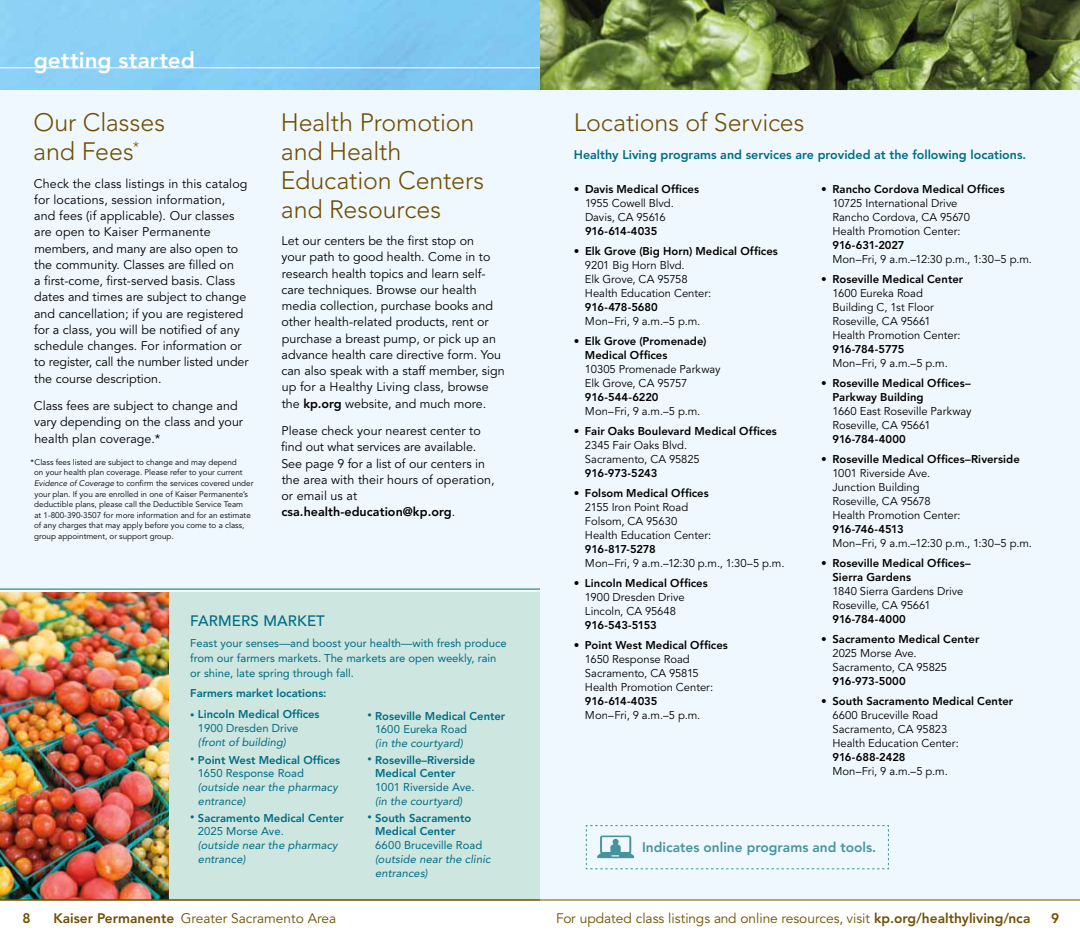
<style>
.page{position:relative;width:1080px;height:945px;background:#fff}
.page>*{position:absolute;margin:0;border:0;box-sizing:border-box;transform-origin:0 0}
.t1{font:300 25px/28.8px "Avenir";letter-spacing:-.005em;color:#714f00}
.t2{font:800 22.5px "Avenir";color:#fff}
.t3{font:500 15px "Avenir";letter-spacing:.01em;color:#006c85}
.t4{font:13.75px "Avenir";color:#714f00}
.t5{font:800 13.75px "Avenir";color:#48939b}
.t6{font:800 13.75px "Avenir";color:#714f00}
.t7{font:12.5px/16.2px "Avenir";color:#000}
.t8{font:800 12.5px "Avenir";color:#006c85}
.t9{font:11.25px/14px "Avenir";color:#000}
.t10{font:800 11.25px/14px "Avenir";letter-spacing:.005em;color:#000}
.t11{font:800 11.25px/13.8px "Avenir";color:#006c85}
.t12{font:11.25px/15px "Avenir";color:#006c85}
.t13{font:italic 11.25px/13.8px "Avenir";letter-spacing:.01em;color:#006c85}
.t14{font:800 11.25px "Avenir";letter-spacing:-.015em;color:#000}
.t15{font:800 11.25px "Avenir";letter-spacing:-.03em;color:#000}
.t16{font:800 11.25px "Avenir";letter-spacing:-.02em;color:#000}
.t17{font:800 11.25px "Avenir";letter-spacing:-.055em;color:#000}
.t18{font:8.12px/10.6px "Avenir";color:#000}
.s1{font-style:italic}
.s2{font-weight:800}
.s3{font-size:8.75px}
.s4{font-weight:400}
</style>
<div class="page">
<div style="left:0;top:90px;width:540px;height:810px;background:#eff8fe"></div>
<img style="left:0;top:0;width:1080px;height:90px">
<hr style="left:0;top:67px;width:551px;height:1px;background:#fff">
<div style="left:540px;top:90px;width:540px;height:810px;background:#eff8fe"></div>
<div style="left:0;top:592px;width:540px;height:308px;background:#cde6df"></div>
<img style="left:0;top:592px;width:168px;height:308px">
<hr style="left:0;top:589px;width:540px;height:1px;background:#006c85">
<hr style="left:0;top:900px;width:540px;height:1px;background:#714f00">
<hr style="left:540px;top:900px;width:540px;height:1px;background:#714f00">
<svg style="left:586px;top:825px;width:303px;height:44px"></svg>
<h2 class="t2" style="left:34px;top:46px;width:163px">getting started</h2>
<h1 class="t1" style="left:33px;top:108px;width:133px">Our Classes and Fees<sup>*</sup></h1>
<p class="t7" style="left:34px;top:176px;width:216px">Check the class listings in this catalog for locations, session information, and fees (if applicable). Our classes are open to Kaiser Permanente members, and many are also open to the community. Classes are filled on<br>a first-come, first-served basis. Class dates and times are subject to change and cancellation; if you are registered for a class, you will be notified of any schedule changes. For information or to register, call the number listed under the course description.</p>
<p class="t7" style="left:34px;top:398px;width:211px">Class fees are subject to change and vary depending on the class and your health plan coverage.*</p>
<p class="t18" style="left:34px;top:457px;width:221px;text-indent:-3px">*Class fees listed are subject to change and may depend<br>on your health plan coverage. Please refer to your current <span class="s1">Evidence of Coverage</span> to confirm the services covered under your plan. If you are enrolled in one of Kaiser Permanente’s deductible plans, please call the Deductible Service Team<br>at 1-800-390-3507 for more information and for an estimate of any charges that may apply before you come to a class, group appointment, or support group.</p>
<h1 class="t1" style="left:281px;top:108px;width:205px">H ealth Promotion and Health<br>Education Centers and Resources</h1>
<p class="t7" style="left:281px;top:233px;width:225px">Let our centers be the first stop on<br>your path to good health. Come in to research health topics and learn self&shy;care techniques. Browse our health media collection, purchase books and other health-related products, rent or purchase a breast pump, or pick up an advance health care directive form. You can also speak with a staff member, sign up for a Healthy Living class, browse the <span class="s2">kp.org</span> website, and much more.</p>
<p class="t7" style="left:281px;top:423px;width:215px">Please check your nearest center to find out what services are available.<br>See page 9 for a list of our centers in the area with their hours of operation, or email us at <span class="s2">csa.health-education@kp.org</span>.</p>
<p class="t3" style="left:190px;top:612px;width:136px">FARMERS MARKET</p>
<p class="t12" style="left:190px;top:635px;width:318px">Feast your senses—and boost your health—with fresh produce from our farmers markets. The markets are open weekly, rain or shine, late spring through fall.</p>
<p class="t11" style="left:190px;top:686px;width:138px">Farmers market locations:</p>
<p class="t11" style="left:198px;top:708px;width:123px;text-indent:-8px"><span class="s3">•</span> Lincoln Medical Offices<br><span class="s4">1900 Dresden Drive</span></p>
<p class="t13" style="left:198px;top:735px;width:90px">(front of building)</p>
<p class="t11" style="left:198px;top:753px;width:144px;text-indent:-8px"><span class="s3">•</span> Point West Medical Offices<br><span class="s4">1650 Response Road</span></p>
<p class="t13" style="left:198px;top:780px;width:141px">(outside near the pharmacy entrance)</p>
<p class="t11" style="left:198px;top:811px;width:148px;text-indent:-8px"><span class="s3">•</span> Sacramento Medical Center<br><span class="s4">2025 Morse Ave.</span></p>
<p class="t13" style="left:198px;top:838px;width:141px">(outside near the pharmacy entrance)</p>
<p class="t11" style="left:375px;top:709px;width:132px;text-indent:-8px"><span class="s3">•</span> Roseville Medical Center<br><span class="s4">1600 Eureka Road</span></p>
<p class="t13" style="left:375px;top:736px;width:89px">(in the courtyard)</p>
<p class="t11" style="left:375px;top:753px;width:102px;text-indent:-8px"><span class="s3">•</span> Roseville–Riverside<br>Medical Center</p>
<p class="t12" style="left:375px;top:780px;width:101px">1001 Riverside Ave.</p>
<p class="t13" style="left:375px;top:794px;width:89px">(in the courtyard)</p>
<p class="t11" style="left:375px;top:811px;width:98px;text-indent:-8px"><span class="s3">•</span> South Sacramento<br>Medical Center</p>
<p class="t12" style="left:375px;top:838px;width:109px">6600 Bruceville Road</p>
<p class="t13" style="left:375px;top:852px;width:117px">(outside near the clinic entrances)</p>
<h1 class="t1" style="left:574px;top:108px;width:232px">Locations of Services</h1>
<p class="t8" style="left:574px;top:147px;width:454px">Healthy Living programs and services are provided at the following locations.</p>
<p class="t10" style="left:574px;top:182px;width:127px">• Davis Medical Offices</p>
<p class="t9" style="left:585px;top:197px;width:90px">1955 Cowell Blvd.<br>Davis, CA 95616</p>
<p class="t10" style="left:585px;top:224px;width:74px">916-614-4035</p>
<p class="t10" style="left:574px;top:244px;width:206px">• Elk Grove (Big Horn) Medical Offices</p>
<p class="t9" style="left:585px;top:258px;width:128px">9201 Big Horn Blvd.<br>Elk Grove, CA 95758<br>Health Education Center:</p>
<p class="t10" style="left:585px;top:300px;width:74px">916-478-5680</p>
<p class="t9" style="left:585px;top:315px;width:117px">Mon–Fri, 9 a.m.–5 p.m.</p>
<p class="t10" style="left:585px;top:334px;width:123px;text-indent:-11px">• Elk Grove (Promenade)<br>Medical Offices</p>
<p class="t9" style="left:585px;top:363px;width:137px">10305 Promenade Parkway<br>Elk Grove, CA 95757</p>
<p class="t10" style="left:585px;top:390px;width:75px">916-544-6220</p>
<p class="t9" style="left:585px;top:405px;width:117px">Mon–Fri, 9 a.m.–5 p.m.</p>
<p class="t10" style="left:574px;top:424px;width:205px">• Fair Oaks Boulevard Medical Offices</p>
<p class="t9" style="left:585px;top:438px;width:116px">2345 Fair Oaks Blvd.<br>Sacramento, CA 95825</p>
<p class="t14" style="left:585px;top:467px;width:74px">916-973-5243</p>
<p class="t10" style="left:574px;top:486px;width:137px">• Folsom Medical Offices</p>
<p class="t9" style="left:585px;top:500px;width:128px">2155 Iron Point Road<br>Folsom, CA 95630<br>Health Education Center:</p>
<p class="t15" style="left:585px;top:543px;width:72px">916-817-5278</p>
<p class="t9" style="left:585px;top:557px;width:201px">Mon–Fri, 9 a.m.–12:30 p.m., 1:30–5 p.m.</p>
<p class="t10" style="left:574px;top:576px;width:135px">• Lincoln Medical Offices</p>
<p class="t9" style="left:585px;top:590px;width:101px">1900 Dresden Drive<br>Lincoln, CA 95648</p>
<p class="t14" style="left:585px;top:618px;width:73px">916-543-5153</p>
<p class="t10" style="left:574px;top:638px;width:156px">• Point West Medical Offices</p>
<p class="t9" style="left:585px;top:652px;width:130px">1650 Response Road<br>Sacramento, CA 95815<br>Health Promotion Center:</p>
<p class="t10" style="left:585px;top:694px;width:74px">916-614-4035</p>
<p class="t9" style="left:585px;top:708px;width:117px">Mon–Fri, 9 a.m.–5 p.m.</p>
<p class="t10" style="left:821px;top:182px;width:185px">• Rancho Cordova Medical Offices</p>
<p class="t9" style="left:832px;top:197px;width:139px">10725 International Drive<br>Rancho Cordova, CA 95670<br>Health Promotion Center:</p>
<p class="t10" style="left:832px;top:238px;width:74px">916-631-2027</p>
<p class="t9" style="left:832px;top:253px;width:201px">Mon–Fri, 9 a.m.–12:30 p.m., 1:30–5 p.m.</p>
<p class="t10" style="left:821px;top:272px;width:144px">• Roseville Medical Center</p>
<p class="t9" style="left:832px;top:287px;width:130px">1600 Eureka Road<br>Building C, 1st Floor<br>Roseville, CA 95661<br>Health Promotion Center:</p>
<p class="t16" style="left:832px;top:343px;width:73px">916-784-5775</p>
<p class="t9" style="left:832px;top:357px;width:117px">Mon–Fri, 9 a.m.–5 p.m.</p>
<p class="t10" style="left:832px;top:376px;width:140px;text-indent:-11px">• Roseville Medical Offices–<br>Parkway Building</p>
<p class="t9" style="left:832px;top:405px;width:141px">1660 East Roseville Parkway<br>Roseville, CA 95661</p>
<p class="t10" style="left:832px;top:432px;width:75px">916-784-4000</p>
<p class="t10" style="left:821px;top:452px;width:200px">• Roseville Medical Offices–Riverside</p>
<p class="t9" style="left:832px;top:467px;width:130px">1001 Riverside Ave.<br>Junction Building<br>Roseville, CA 95678<br>Health Promotion Center:</p>
<p class="t17" style="left:832px;top:523px;width:73px">916-746-4513</p>
<p class="t9" style="left:832px;top:537px;width:201px">Mon–Fri, 9 a.m.–12:30 p.m., 1:30–5 p.m.</p>
<p class="t10" style="left:832px;top:556px;width:140px;text-indent:-11px">• Roseville Medical Offices–<br>Sierra Gardens</p>
<p class="t9" style="left:832px;top:585px;width:132px">1840 Sierra Gardens Drive<br>Roseville, CA 95661</p>
<p class="t10" style="left:832px;top:612px;width:75px">916-784-4000</p>
<p class="t10" style="left:821px;top:632px;width:160px">• Sacramento Medical Center</p>
<p class="t9" style="left:832px;top:647px;width:116px">2025 Morse Ave.<br>Sacramento, CA 95825</p>
<p class="t10" style="left:832px;top:674px;width:75px">916-973-5000</p>
<p class="t10" style="left:821px;top:694px;width:194px">• South Sacramento Medical Center</p>
<p class="t9" style="left:832px;top:708px;width:128px">6600 Bruceville Road<br>Sacramento, CA 95823<br>Health Education Center:</p>
<p class="t10" style="left:832px;top:750px;width:74px">916-688-2428</p>
<p class="t9" style="left:832px;top:765px;width:117px">Mon–Fri, 9 a.m.–5 p.m.</p>
<p class="t5" style="left:642px;top:839px;width:236px">Indicates online programs and tools.</p>
<p class="t6" style="left:22px;top:910px;width:10px">8</p>
<p class="t4" style="left:53px;top:910px;width:284px"><span class="s2">Kaiser Permanente</span> Greater Sacramento Area</p>
<p class="t4" style="left:556px;top:910px;width:476px">For updated class listings and online resources, visit <span class="s2">kp.org/healthyliving/nca</span></p>
<p class="t6" style="left:1051px;top:910px;width:10px">9</p>
</div>
